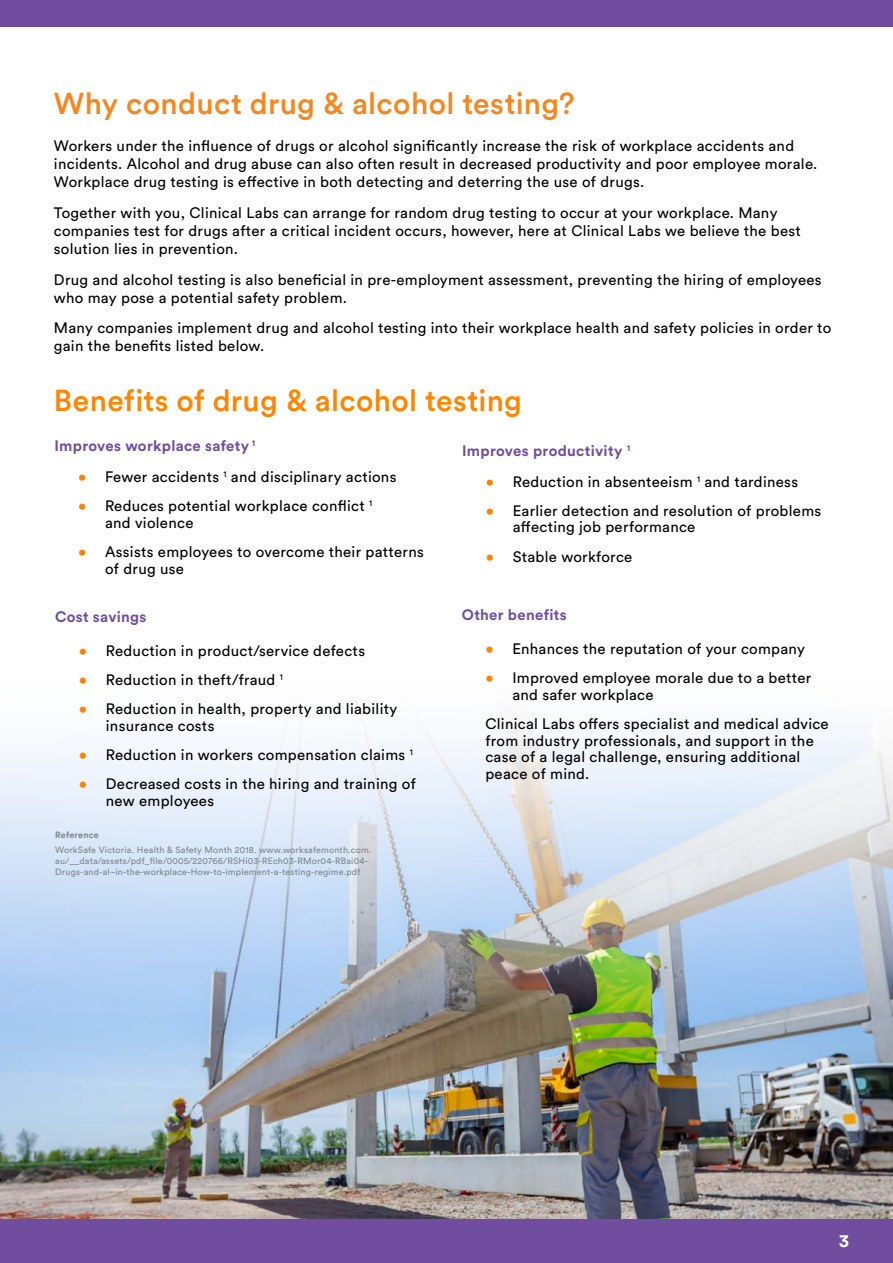
<style>
.page{position:relative;width:893px;height:1263px;background:#fff}
.page>*{position:absolute;margin:0;border:0;box-sizing:border-box;transform-origin:0 0}
.t1{font:500 30px "Circular Std";letter-spacing:.01em;color:#f6871f}
.t2{font:500 30px "Circular Std";letter-spacing:.015em;color:#ff8400}
.t3{font:700 18px "Circular Std";color:#fff}
.t4{font:15px/16.5px "Circular Std";letter-spacing:.02em;color:#000}
.t5{font:700 15px "Circular Std";letter-spacing:.02em;color:#704d9f}
.t6{font:9px/10.8px "Circular Std";letter-spacing:.02em;color:#7b868c}
.t7{font:700 9px "Circular Std";letter-spacing:.02em;color:#7b868c}
.s1{color:#ff8300}
</style>
<div class="page">
<img style="left:0;top:723px;width:893px;height:496px">
<div style="left:0;top:0;width:893px;height:27px;background:#704d9f"></div>
<div style="left:0;top:1219px;width:893px;height:44px;background:#704d9f"></div>
<h1 class="t1" style="left:54px;top:85px;width:522px">Why conduct drug &amp; alcohol testing?</h1>
<p class="t4" style="left:54px;top:137px;width:765px;line-height:18px">Workers under the influence of drugs or alcohol significantly increase the risk of workplace accidents and incidents. Alcohol and drug abuse can also often result in decreased productivity and poor employee morale.<br>Workplace drug testing is effective in both detecting and deterring the use of drugs.</p>
<p class="t4" style="left:54px;top:203px;width:748px;line-height:18px">Together with you, Clinical Labs can arrange for random drug testing to occur at your workplace. Many companies test for drugs after a critical incident occurs, however, here at Clinical Labs we believe the best solution lies in prevention.</p>
<p class="t4" style="left:54px;top:270px;width:769px;line-height:18px">Drug and alcohol testing is also beneficial in pre-employment assessment, preventing the hiring of employees who may pose a potential safety problem.</p>
<p class="t4" style="left:54px;top:319px;width:779px;line-height:18px">Many companies implement drug and alcohol testing into their workplace health and safety policies in order to gain the benefits listed below.</p>
<h1 class="t2" style="left:54px;top:382px;width:469px">Benefits of drug &amp; alcohol testing</h1>
<p class="t5" style="left:54px;top:436px;width:202px">Improves workplace safety <sup>1</sup></p>
<p class="t5" style="left:462px;top:441px;width:170px">Improves productivity <sup>1</sup></p>
<p class="t4" style="left:78px;top:468px;width:320px"><span class="s1">•</span> Fewer accidents <sup>1</sup> and disciplinary actions</p>
<p class="t4" style="left:105px;top:498px;width:269px;text-indent:-27px"><span class="s1">•</span> Reduces potential workplace conflict <sup>1 </sup>and violence</p>
<p class="t4" style="left:105px;top:543px;width:320px;text-indent:-27px"><span class="s1">•</span> Assists employees to overcome their patterns of drug use</p>
<p class="t4" style="left:486px;top:473px;width:314px"><span class="s1">•</span> Reduction in absenteeism <sup>1</sup> and tardiness</p>
<p class="t4" style="left:513px;top:502px;width:310px;text-indent:-27px"><span class="s1">•</span> Earlier detection and resolution of problems affecting job performance</p>
<p class="t4" style="left:486px;top:548px;width:148px"><span class="s1">•</span> Stable workforce</p>
<p class="t5" style="left:55px;top:607px;width:93px">Cost savings</p>
<p class="t5" style="left:462px;top:605px;width:107px">Other benefits</p>
<p class="t4" style="left:79px;top:642px;width:288px"><span class="s1">•</span> Reduction in product/service defects</p>
<p class="t4" style="left:79px;top:671px;width:206px"><span class="s1">•</span> Reduction in theft/fraud <sup>1</sup></p>
<p class="t4" style="left:106px;top:701px;width:293px;text-indent:-27px"><span class="s1">•</span> Reduction in health, property and liability insurance costs</p>
<p class="t4" style="left:79px;top:746px;width:335px"><span class="s1">•</span> Reduction in workers compensation claims <sup>1</sup></p>
<p class="t4" style="left:106px;top:776px;width:312px;text-indent:-27px"><span class="s1">•</span> Decreased costs in the hiring and training of new employees</p>
<p class="t7" style="left:55px;top:829px;width:45px">Reference</p>
<p class="t6" style="left:55px;top:844px;width:318px">WorkSafe Victoria. Health &amp; Safety Month 2018. www.worksafemonth.com. au/__data/assets/pdf_file/0005/220766/RSHi03-REch03-RMor04-RBai04-<br>Drugs-and-al~in-the-workplace-How-to-implement-a-testing-regime.pdf</p>
<p class="t4" style="left:485px;top:640px;width:321px"><span class="s1">•</span> Enhances the reputation of your company</p>
<p class="t4" style="left:512px;top:670px;width:300px;text-indent:-27px"><span class="s1">•</span> Improved employee morale due to a better and safer workplace</p>
<p class="t4" style="left:485px;top:715px;width:345px">Clinical Labs offers specialist and medical advice from industry professionals, and support in the case of a legal challenge, ensuring additional peace of mind.</p>
<p class="t3" style="left:839px;top:1229px;width:11px">3</p>
</div>
